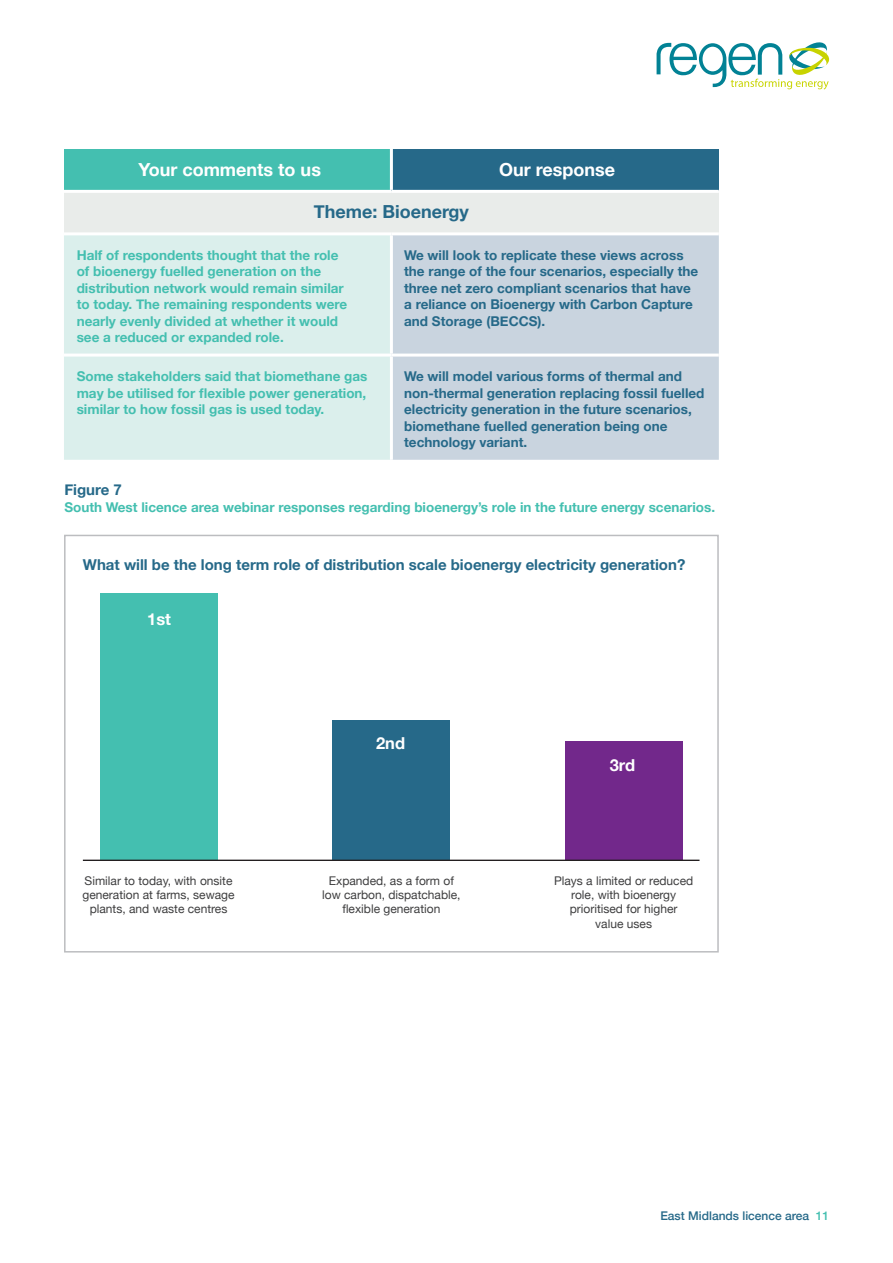
<style>
.page{position:relative;width:893px;height:1263px;background:#fff}
.page>*{position:absolute;margin:0;border:0;box-sizing:border-box;transform-origin:0 0}
.t1{font:700 18px "Helvetica Neue";color:#fff}
.t2{font:700 18px "Helvetica Neue";color:#266989}
.t3{font:700 16.5px "Helvetica Neue";color:#fff}
.t4{font:700 15px "Helvetica Neue";color:#266989}
.t5{font:700 13.5px/16.5px "Helvetica Neue";color:#44bfb0}
.t6{font:700 13.5px/16.5px "Helvetica Neue";color:#266989}
.t7{font:12px/14.4px "Helvetica Neue";color:#3e3e3f;text-align:center}
.t8{font:500 12px "Helvetica Neue";color:#266989}
.s1{color:#44bfb0}
</style>
<div class="page">
<svg style="left:657px;top:42px;width:172px;height:47px"></svg>
<div style="left:64px;top:149px;width:327px;height:42px;background:#44bfb0"></div>
<div style="left:391px;top:149px;width:328px;height:42px;background:#266989"></div>
<div style="left:64px;top:191px;width:655px;height:43px;background:#e9ecea"></div>
<div style="left:64px;top:235px;width:326px;height:225px;background:#dbefec"></div>
<div style="left:393px;top:235px;width:326px;height:225px;background:#c9d4df"></div>
<hr style="left:390px;top:149px;width:3px;height:41px;background:#fff">
<hr style="left:64px;top:232px;width:327px;height:3px;background:#fff">
<hr style="left:391px;top:232px;width:328px;height:3px;background:#fff">
<hr style="left:64px;top:354px;width:327px;height:3px;background:#fff">
<hr style="left:391px;top:354px;width:328px;height:3px;background:#fff">
<hr style="left:64px;top:190px;width:327px;height:3px;background:#fff">
<hr style="left:391px;top:190px;width:328px;height:3px;background:#fff">
<div style="left:64px;top:535px;width:655px;height:417px;border:2px solid #bcbdc0"></div>
<div style="left:565px;top:741px;width:117px;height:119px;background:#72288b"></div>
<div style="left:333px;top:720px;width:117px;height:140px;background:#266989"></div>
<div style="left:100px;top:593px;width:117px;height:267px;background:#44bfb0"></div>
<hr style="left:83px;top:860px;width:616px;height:1px;background:#231f20">
<p class="t1" style="left:139px;top:155px;width:184px">Your comments to us</p>
<p class="t1" style="left:499px;top:155px;width:118px">Our response</p>
<p class="t2" style="left:314px;top:198px;width:157px">Theme: Bioenergy</p>
<p class="t5" style="left:77px;top:247px;width:269px">Half of respondents thought that the role of bioenergy fuelled generation on the distribution network would remain similar</p>
<p class="t5" style="left:77px;top:297px;width:272px">to today. The remaining respondents were nearly evenly divided at whether it would see a reduced or expanded role.</p>
<p class="t6" style="left:404px;top:247px;width:295px">We will look to replicate these views across the range of the four scenarios, especially the three net zero compliant scenarios that have a reliance on Bioenergy with Carbon Capture and Storage (BECCS).</p>
<p class="t5" style="left:77px;top:368px;width:292px;text-align:justify">Some stakeholders said that biomethane gas may be utilised for flexible power generation, similar to how fossil gas is used today.</p>
<p class="t6" style="left:404px;top:368px;width:302px">We will model various forms of thermal and non-thermal generation replacing fossil fuelled electricity generation in the future scenarios, biomethane fuelled generation being one technology variant.</p>
<p class="t4" style="left:64px;top:478px;width:59px">Figure 7</p>
<p class="t5" style="left:64px;top:499px;width:652px">South West licence area webinar responses regarding bioenergy’s role in the future energy scenarios.</p>
<p class="t4" style="left:83px;top:553px;width:604px">What will be the long term role of distribution scale bioenergy electricity generation?</p>
<p class="t3" style="left:147px;top:606px;width:25px">1st</p>
<p class="t3" style="left:376px;top:730px;width:30px">2nd</p>
<p class="t7" style="left:83px;top:874px;width:154px">Similar to today, with onsite generation at farms, sewage plants, and waste centres</p>
<p class="t7" style="left:322px;top:874px;width:140px">Expanded, as a form of low carbon, dispatchable, flexible generation</p>
<p class="t3" style="left:610px;top:752px;width:27px">3rd</p>
<p class="t7" style="left:554px;top:874px;width:141px">Plays a limited or reduced role, with bioenergy prioritised for higher<br>value uses</p>
<p class="t8" style="left:660px;top:1206px;width:170px">East Midlands licence area <span class="s1">11</span></p>
</div>
